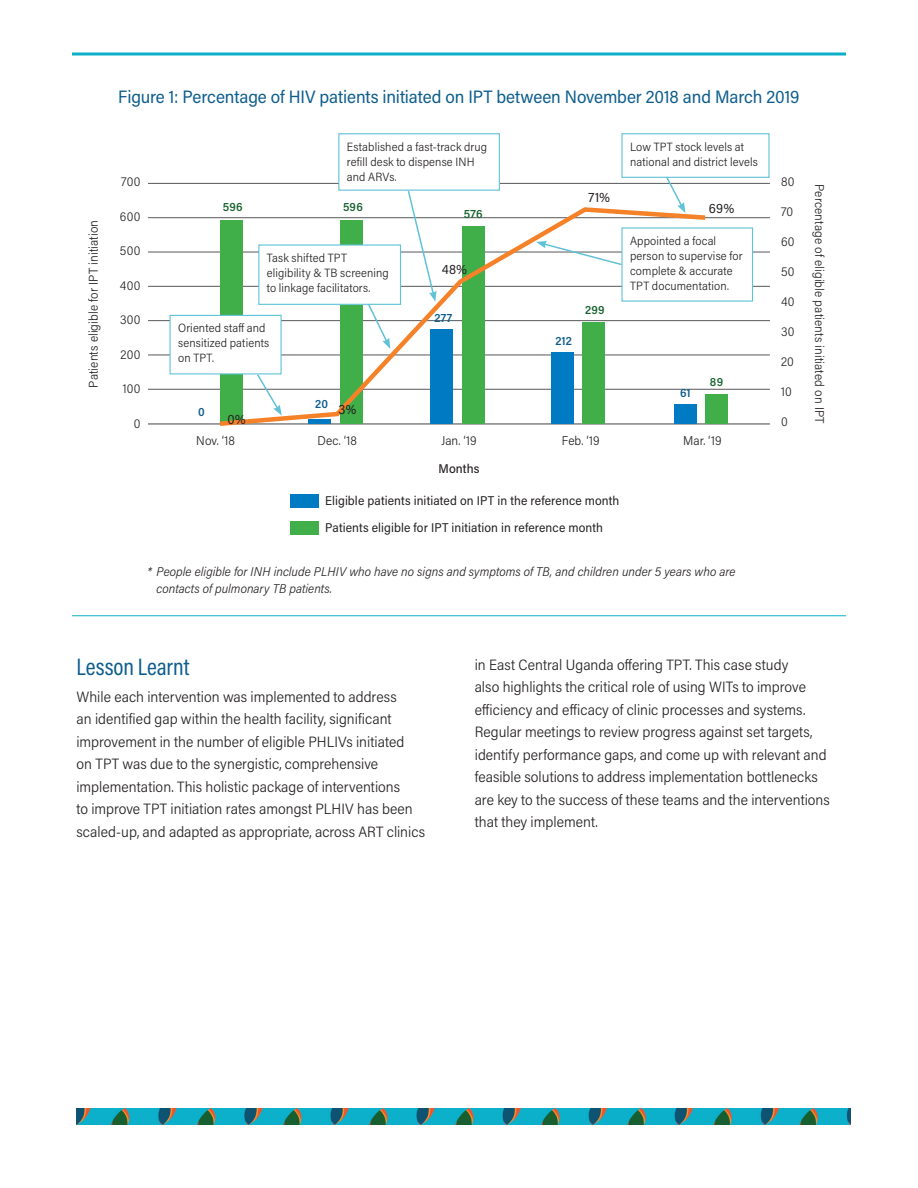
<style>
.page{position:relative;width:918px;height:1188px;background:#fff}
.page>*{position:absolute;margin:0;border:0;box-sizing:border-box;transform-origin:0 0}
.casestudy_subhead_15{font:24px "Acumin Pro Cond";color:#0d5d8d}
.body_text{font:18px "Acumin Pro Semi Cond";letter-spacing:-.005em;color:#0d5d8d}
.Casestudy_bodytext_1{font:300 15px/22.5px "Acumin Pro Semi Cond";color:#231f20}
.t1{font:13.5px "Acumin Pro Semi Cond";color:#231f20}
.t2{font:300 12.75px "Acumin Pro Semi Cond";letter-spacing:.01em;color:#231f20}
.t3{font:italic 300 12.75px/16.5px "Acumin Pro Semi Cond";color:#231f20}
.t4{font:12.75px "Acumin Pro Semi Cond";letter-spacing:.01em;color:#231f20}
.t5{font:500 12.75px "Acumin Pro Semi Cond";letter-spacing:.01em;color:#231f20}
.body_text-2{font:300 12px/15px "Acumin Pro Semi Cond";letter-spacing:.01em;color:#231f20}
.t6{font:600 12px "Acumin Pro Semi Cond";letter-spacing:.02em;color:#1a6432}
.t7{font:600 12px "Acumin Pro Semi Cond";letter-spacing:.025em;color:#0d5d8d}
</style>
<div class="page">
<svg style="left:72px;top:52px;width:774px;height:4px;background:#48c3d7"></svg>
<img style="left:76px;top:1109px;width:774px;height:16px">
<hr style="left:72px;top:615px;width:774px;height:1px;background:#0cb0cb">
<div style="left:291px;top:494px;width:28px;height:14px;background:#007ac2"></div>
<div style="left:291px;top:521px;width:28px;height:14px;background:#40ae49"></div>
<hr style="left:148px;top:183px;width:622px;height:1px;background:#57585a">
<hr style="left:148px;top:217px;width:622px;height:1px;background:#57585a">
<hr style="left:148px;top:252px;width:622px;height:1px;background:#57585a">
<hr style="left:148px;top:286px;width:622px;height:1px;background:#57585a">
<hr style="left:148px;top:320px;width:622px;height:1px;background:#57585a">
<hr style="left:148px;top:355px;width:622px;height:1px;background:#57585a">
<hr style="left:148px;top:389px;width:622px;height:1px;background:#57585a">
<hr style="left:148px;top:423px;width:622px;height:2px;background:#57585a">
<div style="left:705px;top:394px;width:23px;height:30px;background:#40ae49"></div>
<div style="left:621px;top:133px;width:149px;height:45px;border:1px solid #60c2d7"></div>
<div style="left:622px;top:228px;width:131px;height:73px;background:#fff"></div>
<div style="left:621px;top:227px;width:132px;height:75px;border:1px solid #60c2d7"></div>
<div style="left:339px;top:134px;width:160px;height:56px;background:#fff"></div>
<div style="left:338px;top:133px;width:162px;height:58px;border:1px solid #60c2d7"></div>
<div style="left:170px;top:315px;width:111px;height:59px;background:#fff"></div>
<div style="left:170px;top:315px;width:112px;height:59px;border:1px solid #60c2d7"></div>
<svg style="left:215px;top:207px;width:495px;height:219px"></svg>
<svg style="left:256px;top:373px;width:26px;height:43px"></svg>
<svg style="left:366px;top:302px;width:24px;height:47px"></svg>
<svg style="left:407px;top:189px;width:30px;height:113px"></svg>
<svg style="left:665px;top:176px;width:20px;height:37px"></svg>
<svg style="left:536px;top:241px;width:87px;height:25px"></svg>
<p class="t2" style="left:85px;top:388px;width:169px;rotate:-90deg">Patients eligible for IPT initiation</p>
<p class="body_text" style="left:118px;top:84px;width:683px">Figure 1: Percentage of HIV patients initiated on IPT between November 2018 and March 2019</p>
<p class="t2" style="left:121px;top:173px;width:21px">700</p>
<p class="t2" style="left:120px;top:207px;width:22px">600</p>
<p class="t2" style="left:120px;top:242px;width:22px">500</p>
<p class="t2" style="left:120px;top:276px;width:22px">400</p>
<p class="t2" style="left:120px;top:311px;width:22px">300</p>
<p class="t2" style="left:121px;top:345px;width:21px">200</p>
<p class="t2" style="left:123px;top:380px;width:19px">100</p>
<p class="t2" style="left:134px;top:414px;width:8px">0</p>
<p class="t6" style="left:223px;top:199px;width:21px">596</p>
<p class="body_text-2" style="left:347px;top:139px;width:142px">Established a fast-track drug refill desk to dispense INH and ARVs.</p>
<p class="t6" style="left:343px;top:199px;width:21px">596</p>
<p class="t6" style="left:464px;top:206px;width:20px">576</p>
<p class="body_text-2" style="left:267px;top:250px;width:124px">Task shifted TPT eligibility &amp; TB screening to linkage facilitators.</p>
<p class="body_text-2" style="left:178px;top:320px;width:93px">Oriented staff and sensitized patients on TPT.</p>
<p class="t7" style="left:198px;top:404px;width:8px">0</p>
<p class="t1" style="left:228px;top:410px;width:20px">0%</p>
<p class="t7" style="left:315px;top:396px;width:14px">20</p>
<p class="t1" style="left:338px;top:400px;width:20px">3%</p>
<p class="t1" style="left:442px;top:260px;width:27px">48%</p>
<p class="t7" style="left:434px;top:309px;width:19px">277</p>
<p class="t1" style="left:589px;top:188px;width:23px">71%</p>
<p class="t7" style="left:555px;top:332px;width:18px">212</p>
<p class="t6" style="left:585px;top:301px;width:21px">299</p>
<p class="body_text-2" style="left:630px;top:139px;width:129px">Low TPT stock levels at national and district levels</p>
<p class="t1" style="left:709px;top:199px;width:27px">69%</p>
<p class="body_text-2" style="left:630px;top:233px;width:114px">Appointed a focal person to supervise for complete &amp; accurate<br>TPT documentation.</p>
<p class="t7" style="left:680px;top:384px;width:12px">61</p>
<p class="t6" style="left:710px;top:374px;width:15px">89</p>
<p class="t2" style="left:196px;top:432px;width:40px">Nov. ‘18</p>
<p class="t2" style="left:318px;top:432px;width:41px">Dec. ‘18</p>
<p class="t2" style="left:441px;top:432px;width:37px">Jan. ‘19</p>
<p class="t2" style="left:562px;top:432px;width:39px">Feb. ‘19</p>
<p class="t2" style="left:683px;top:432px;width:40px">Mar. ‘19</p>
<p class="t5" style="left:438px;top:460px;width:43px">Months</p>
<p class="t4" style="left:325px;top:492px;width:296px">Eligible patients initiated on IPT in the reference month</p>
<p class="t4" style="left:325px;top:519px;width:279px">Patients eligible for IPT initiation in reference month</p>
<p class="t3" style="left:157px;top:563px;width:580px;text-indent:-9px">* People eligible for INH include PLHIV who have no signs and symptoms of TB, and children under 5 years who are contacts of pulmonary TB patients.</p>
<p class="t2" style="left:781px;top:173px;width:15px">80</p>
<p class="t2" style="left:781px;top:203px;width:14px">70</p>
<p class="t2" style="left:781px;top:233px;width:15px">60</p>
<p class="t2" style="left:781px;top:263px;width:15px">50</p>
<p class="t2" style="left:781px;top:293px;width:15px">40</p>
<p class="t2" style="left:781px;top:323px;width:15px">30</p>
<p class="t2" style="left:781px;top:353px;width:14px">20</p>
<p class="t2" style="left:781px;top:383px;width:12px">10</p>
<p class="t2" style="left:781px;top:413px;width:8px">0</p>
<p class="t2" style="left:828px;top:184px;width:241px;rotate:90deg">Percentage of eligible patients initiated on IPT</p>
<p class="casestudy_subhead_15" style="left:76px;top:651px;width:115px">Lesson Learnt</p>
<p class="Casestudy_bodytext_1" style="left:76px;top:685px;width:350px">While each intervention was implemented to address<br>an identified gap within the health facility, significant improvement in the number of eligible PHLIVs initiated<br>on TPT was due to the synergistic, comprehensive implementation. This holistic package of interventions<br>to improve TPT initiation rates amongst PLHIV has been scaled-up, and adapted as appropriate, across ART clinics</p>
<p class="Casestudy_bodytext_1" style="left:475px;top:653px;width:357px">in East Central Uganda offering TPT. This case study<br>also highlights the critical role of using WITs to improve efficiency and efficacy of clinic processes and systems.<br>Regular meetings to review progress against set targets, identify performance gaps, and come up with relevant and feasible solutions to address implementation bottlenecks are key to the success of these teams and the interventions that they implement.</p>
</div>
